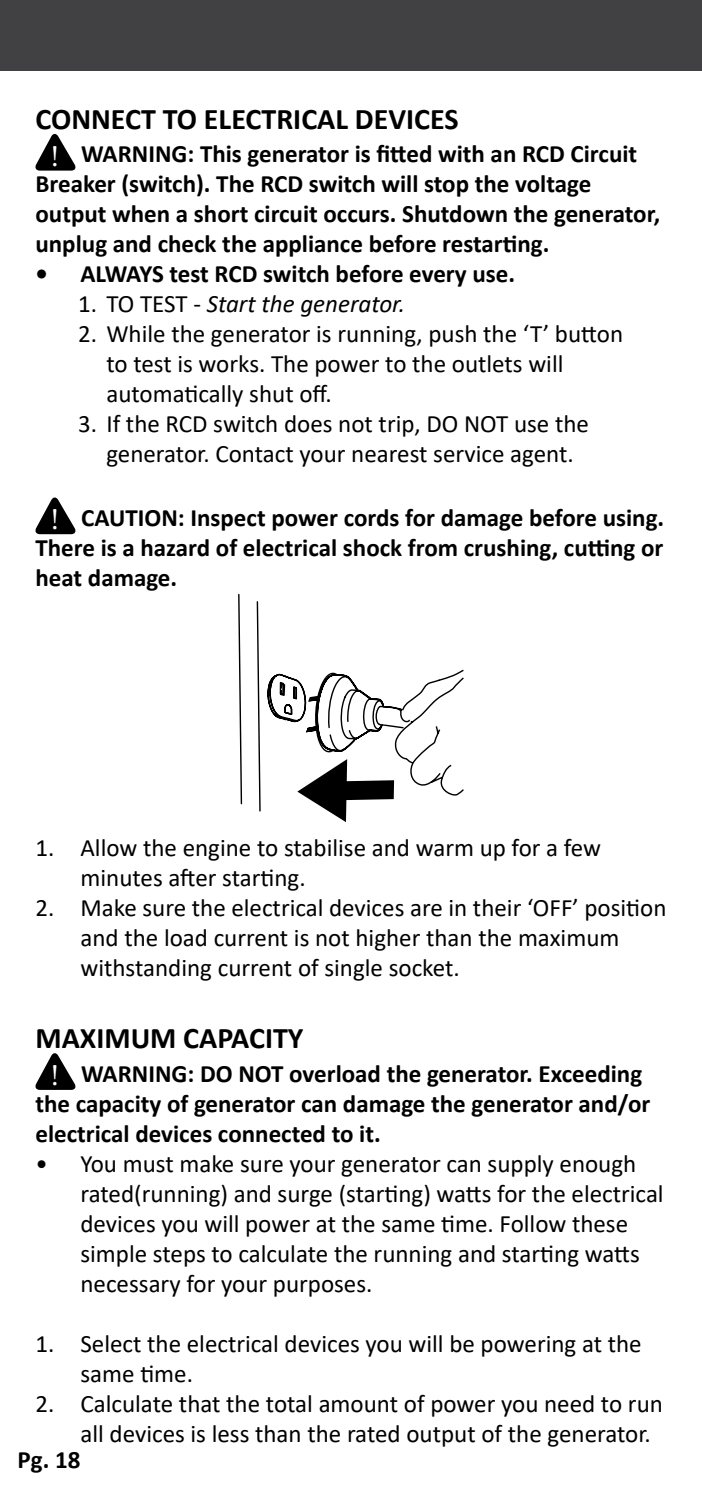
<style>
.page{position:relative;width:702px;height:1489px;background:#fff}
.page>*{position:absolute;margin:0;border:0;box-sizing:border-box;transform-origin:0 0}
.t1{font:700 30px "Calibri";color:#000}
.t2{font:25px/30px "Calibri";color:#000}
.t3{font:700 25px/30px "Calibri";color:#000}
.t4{font:italic 25px "Calibri";color:#000}
.s1{font-family:"Minion Pro";font-weight:400;font-size:30px;color:#fff}
.s2{font-style:normal}
</style>
<div class="page">
<div style="left:0;top:0;width:702px;height:71px;background:#414042"></div>
<svg style="left:35px;top:134px;width:41px;height:37px"></svg>
<svg style="left:35px;top:497px;width:41px;height:37px"></svg>
<svg style="left:35px;top:1053px;width:41px;height:36px"></svg>
<svg style="left:238px;top:594px;width:23px;height:218px"></svg>
<svg style="left:267px;top:669px;width:197px;height:153px"></svg>
<p class="t1" style="left:35px;top:98px;width:424px">CONNECT TO ELECTRICAL DEVICES</p>
<p class="t3" style="left:35px;top:139px;width:626px;text-indent:15px"><span class="s1">!</span> WARNING: This generator is fitted with an RCD Circuit Breaker (switch). The RCD switch will stop the voltage output when a short circuit occurs. Shutdown the generator, unplug and check the appliance before restarting.</p>
<p class="t3" style="left:35px;top:259px;width:481px">• ALWAYS test RCD switch before every use.</p>
<p class="t4" style="left:78px;top:287px;width:328px"><span class="s2">1. TO TEST -</span> Start the generator.</p>
<p class="t2" style="left:106px;top:318px;width:518px;text-indent:-28px">2. While the generator is running, push the ‘T’ button to test is works. The power to the outlets will automatically shut off.</p>
<p class="t2" style="left:78px;top:408px;width:512px;text-align:center">3. If the RCD switch does not trip, DO NOT use the generator. Contact your nearest service agent.</p>
<p class="t3" style="left:35px;top:502px;width:630px;text-align:justify;text-indent:15px"><span class="s1">!</span> CAUTION: Inspect power cords for damage before using.<br>There is a hazard of electrical shock from crushing, cutting or heat damage.</p>
<p class="t2" style="left:80px;top:832px;width:522px;text-indent:-45px">1. Allow the engine to stabilise and warm up for a few minutes after starting.</p>
<p class="t2" style="left:80px;top:892px;width:587px;text-indent:-45px">2. Make sure the electrical devices are in their ‘OFF’ position and the load current is not higher than the maximum withstanding current of single socket.</p>
<p class="t1" style="left:35px;top:1016px;width:269px">MAXIMUM CAPACITY</p>
<p class="t3" style="left:35px;top:1057px;width:616px;text-indent:15px"><span class="s1">!</span> WARNING: DO NOT overload the generator. Exceeding the capacity of generator can damage the generator and/or electrical devices connected to it.</p>
<p class="t2" style="left:80px;top:1147px;width:584px;text-indent:-45px">• You must make sure your generator can supply enough rated(running) and surge (starting) watts for the electrical devices you will power at the same time. Follow these simple steps to calculate the running and starting watts necessary for your purposes.</p>
<p class="t2" style="left:80px;top:1327px;width:562px;text-indent:-45px">1. Select the electrical devices you will be powering at the same time.</p>
<p class="t2" style="left:80px;top:1387px;width:584px;text-indent:-45px">2. Calculate that the total amount of power you need to run all devices is less than the rated output of the generator.</p>
<p class="t3" style="left:18px;top:1443px;width:64px">Pg. 18</p>
</div>
